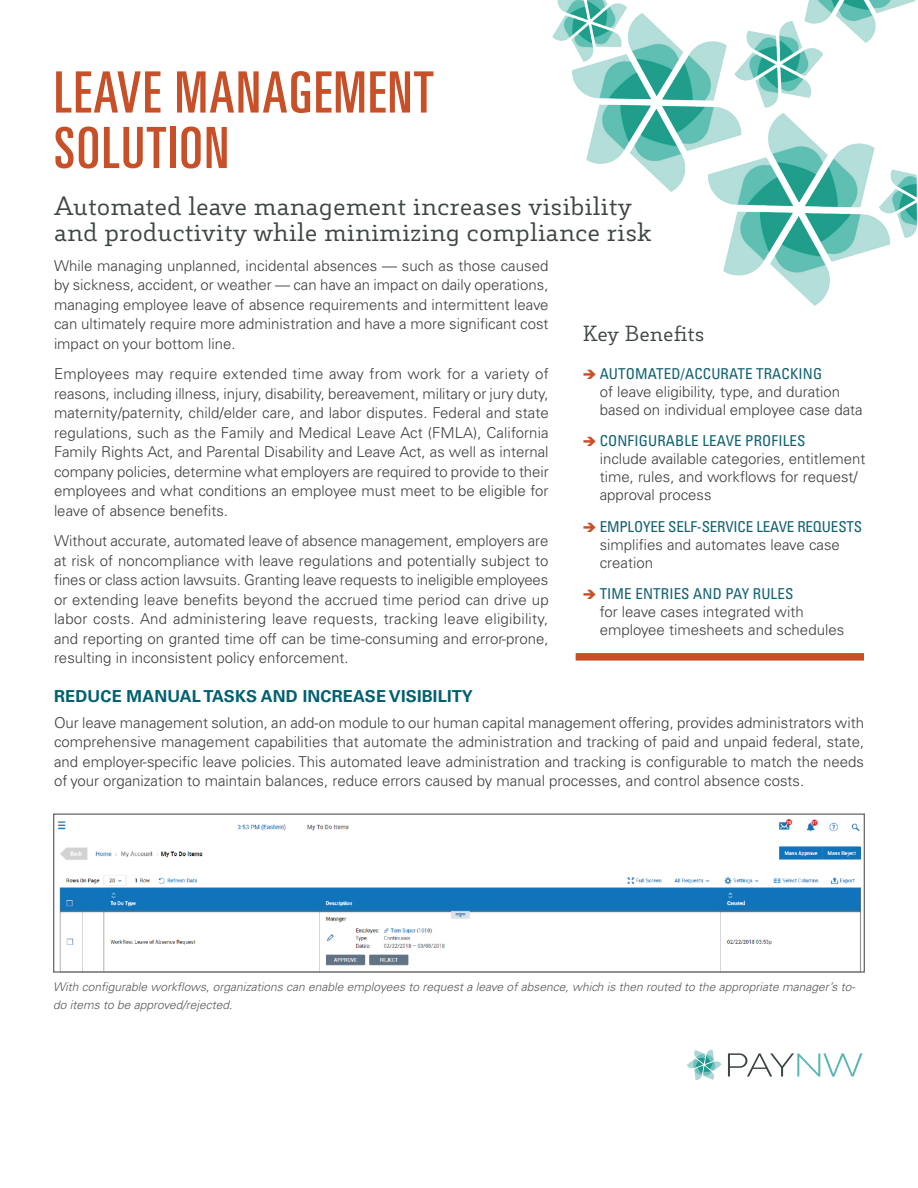
<style>
.page{position:relative;width:918px;height:1188px;background:#fff}
.page>*{position:absolute;margin:0;border:0;box-sizing:border-box;transform-origin:0 0}
.t1{font:57px/55.5px "Univers LT Pro Ult Cond";letter-spacing:.03em;color:#c85028}
.t2{font:25.5px/25.5px "Decour";color:#3e4545}
.t3{font:21px "Decour";color:#3e4545}
.t4{font:700 16.5px "Univers LT Pro 65";letter-spacing:.01em;color:#006071}
.t5{font:300 15px/19.5px "Univers LT Pro 45";color:#3e3e3f;text-align:justify}
.t6{font:condensed 15px "Univers LT Std";letter-spacing:.01em;color:#116170}
.t7{font:condensed 15px "Univers LT Std";letter-spacing:-.01em;color:#116170}
.t8{font:italic 300 12px/18px "Univers LT Pro 45";color:#57585a}
</style>
<div class="page">
<img style="left:552px;top:0;width:365px;height:306px">
<img style="left:57px;top:819px;width:804px;height:152px">
<div style="left:53px;top:813px;width:812px;height:160px;border:1px solid #67686c"></div>
<div style="left:576px;top:653px;width:288px;height:8px;background:#c85028"></div>
<div style="left:72px;top:818px;width:156px;height:15px;background:#fff"></div>
<svg style="left:728px;top:1053px;width:134px;height:24px"></svg>
<svg style="left:687px;top:1050px;width:34px;height:30px"></svg>
<h1 class="t1" style="left:54px;top:61px;width:381px">LEAVE MANAGEMENT<br>SOLUTION</h1>
<h2 class="t2" style="left:54px;top:193px;width:599px">Automated leave management increases visibility and productivity while minimizing compliance risk</h2>
<p class="t5" style="left:54px;top:255px;width:496px">While managing unplanned, incidental absences — such as those caused by sickness, accident, or weather — can have an impact on daily operations, managing employee leave of absence requirements and intermittent leave can ultimately require more administration and have a more significant cost impact on your bottom line.</p>
<p class="t5" style="left:54px;top:364px;width:496px">Employees may require extended time away from work for a variety of reasons, including illness, injury, disability, bereavement, military or jury duty, maternity/paternity, child/elder care, and labor disputes. Federal and state regulations, such as the Family and Medical Leave Act (FMLA), California Family Rights Act, and Parental Disability and Leave Act, as well as internal company policies, determine what employers are required to provide to their employees and what conditions an employee must meet to be eligible for leave of absence benefits.</p>
<p class="t5" style="left:54px;top:531px;width:496px">Without accurate, automated leave of absence management, employers are at risk of noncompliance with leave regulations and potentially subject to fines or class action lawsuits. Granting leave requests to ineligible employees or extending leave benefits beyond the accrued time period can drive up labor costs. And administering leave requests, tracking leave eligibility, and reporting on granted time off can be time-consuming and error-prone, resulting in inconsistent policy enforcement.</p>
<p class="t4" style="left:54px;top:684px;width:420px">REDUCE MANUAL TASKS AND INCREASE VISIBILITY</p>
<p class="t5" style="left:54px;top:712px;width:812px">Our leave management solution, an add-on module to our human capital management offering, provides administrators with comprehensive management capabilities that automate the administration and tracking of paid and unpaid federal, state, and employer-specific leave policies. This automated leave administration and tracking is configurable to match the needs of your organization to maintain balances, reduce errors caused by manual processes, and control absence costs.</p>
<h3 class="t3" style="left:582px;top:320px;width:124px">Key Benefits</h3>
<p class="t6" style="left:600px;top:364px;width:224px">AUTOMATED/ACCURATE TRACKING</p>
<p class="t5" style="left:600px;top:382px;width:265px;line-height:18px">of leave eligibility, type, and duration based on individual employee case data</p>
<p class="t6" style="left:600px;top:432px;width:207px">CONFIGURABLE LEAVE PROFILES</p>
<p class="t5" style="left:600px;top:450px;width:267px;line-height:18px;text-align:left">include available categories, entitlement time, rules, and workflows for request/ approval process</p>
<p class="t7" style="left:600px;top:517px;width:264px">EMPLOYEE SELF-SERVICE LEAVE REQUESTS</p>
<p class="t5" style="left:600px;top:535px;width:242px;line-height:18px">simplifies and automates leave case creation</p>
<p class="t6" style="left:600px;top:585px;width:195px">TIME ENTRIES AND PAY RULES</p>
<p class="t5" style="left:600px;top:603px;width:246px;line-height:18px">for leave cases integrated with employee timesheets and schedules</p>
<p class="t8" style="left:53px;top:977px;width:804px">With configurable workflows, organizations can enable employees to request a leave of absence, which is then routed to the appropriate manager’s to&shy;do items to be approved/rejected.</p>
</div>
